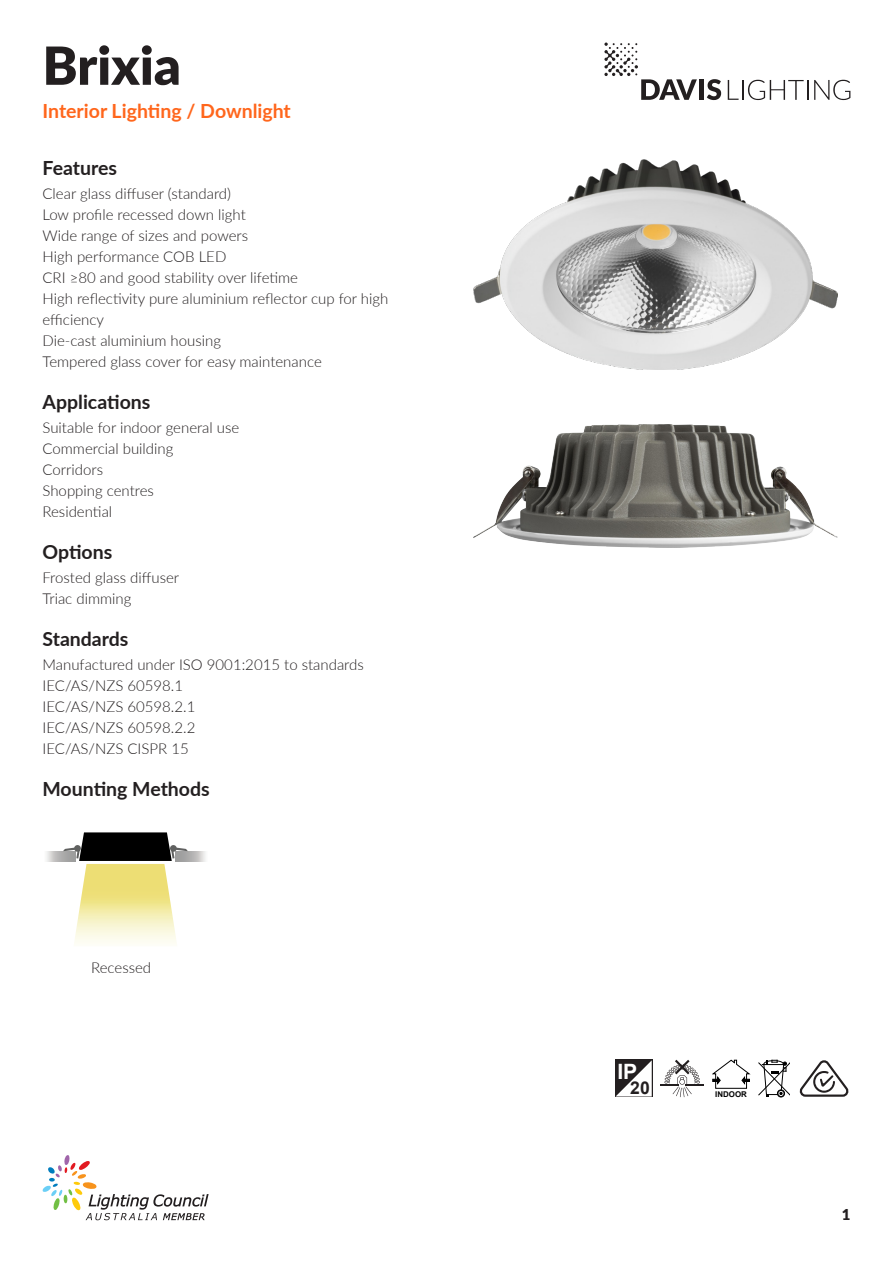
<style>
.page{position:relative;width:893px;height:1263px;background:#fff}
.page>*{position:absolute;margin:0;border:0;box-sizing:border-box;transform-origin:0 0}
.t1{font:900 52.5px "Lato";color:#231f20}
.t2{font:700 21.15px "Arial";color:#fff}
.t3{font:700 19.5px "Lato";color:#231f20}
.t4{font:700 19.5px "Lato";color:#ff661c}
.t5{font:700 17.55px "Arial";color:#231f20}
.t6{font:300 15px/21px "Lato";color:#231f20}
.t7{font:900 15px "Lato";color:#231f20}
.t8{font:700 7.95px "Arial";color:#000}
</style>
<div class="page">
<div style="left:699px;top:79px;width:5px;height:21px;background:#231f20"></div>
<svg style="left:707px;top:79px;width:14px;height:21px"></svg>
<svg style="left:728px;top:80px;width:11px;height:20px"></svg>
<hr style="left:742px;top:80px;width:2px;height:20px;background:#231f20">
<svg style="left:748px;top:80px;width:60px;height:20px"></svg>
<svg style="left:814px;top:80px;width:36px;height:20px"></svg>
<svg style="left:604px;top:43px;width:93px;height:57px"></svg>
<svg style="left:43px;top:1155px;width:166px;height:65px"></svg>
<svg style="left:799px;top:1060px;width:50px;height:37px"></svg>
<svg style="left:759px;top:1060px;width:31px;height:37px"></svg>
<svg style="left:712px;top:1060px;width:38px;height:29px"></svg>
<svg style="left:661px;top:1060px;width:42px;height:37px"></svg>
<img style="left:473px;top:159px;width:365px;height:211px">
<img style="left:473px;top:425px;width:365px;height:123px">
<svg style="left:46px;top:852px;width:17px;height:9px"></svg>
<svg style="left:188px;top:852px;width:18px;height:9px"></svg>
<svg style="left:63px;top:832px;width:125px;height:112px"></svg>
<svg style="left:615px;top:1060px;width:37px;height:37px"></svg>
<svg style="left:616px;top:1060px;width:36px;height:36px"></svg>
<h1 class="t1" style="left:43px;top:26px;width:140px">Brixia</h1>
<h3 class="t4" style="left:43px;top:97px;width:250px">Interior Lighting / Downlight</h3>
<p class="t3" style="left:43px;top:154px;width:76px">Features</p>
<p class="t6" style="left:43px;top:183px;width:190px">Clear glass diffuser (standard)</p>
<p class="t6" style="left:43px;top:204px;width:205px">Low profile recessed down light</p>
<p class="t6" style="left:43px;top:225px;width:207px">Wide range of sizes and powers</p>
<p class="t6" style="left:43px;top:246px;width:185px">High performance COB LED</p>
<p class="t6" style="left:43px;top:267px;width:257px">CRI ≥80 and good stability over lifetime</p>
<p class="t6" style="left:43px;top:288px;width:347px">High reflectivity pure aluminium reflector cup for high efficiency</p>
<p class="t6" style="left:43px;top:330px;width:180px">Die-cast aluminium housing</p>
<p class="t6" style="left:43px;top:351px;width:281px">Tempered glass cover for easy maintenance</p>
<p class="t3" style="left:43px;top:388px;width:109px">Applications</p>
<p class="t6" style="left:43px;top:417px;width:198px">Suitable for indoor general use</p>
<p class="t6" style="left:43px;top:438px;width:132px">Commercial building</p>
<p class="t6" style="left:43px;top:459px;width:62px">Corridors</p>
<p class="t6" style="left:43px;top:480px;width:113px">Shopping centres</p>
<p class="t6" style="left:43px;top:501px;width:71px">Residential</p>
<p class="t3" style="left:43px;top:538px;width:71px">Options</p>
<p class="t6" style="left:43px;top:567px;width:138px">Frosted glass diffuser</p>
<p class="t6" style="left:43px;top:588px;width:90px">Triac dimming</p>
<p class="t3" style="left:43px;top:625px;width:88px">Standards</p>
<p class="t6" style="left:43px;top:654px;width:323px">Manufactured under ISO 9001:2015 to standards</p>
<p class="t6" style="left:43px;top:675px;width:142px">IEC/AS/NZS 60598.1</p>
<p class="t6" style="left:43px;top:696px;width:154px">IEC/AS/NZS 60598.2.1</p>
<p class="t6" style="left:43px;top:717px;width:154px">IEC/AS/NZS 60598.2.2</p>
<p class="t6" style="left:43px;top:738px;width:148px">IEC/AS/NZS CISPR 15</p>
<p class="t3" style="left:43px;top:775px;width:169px">Mounting Methods</p>
<p class="t6" style="left:91px;top:957px;width:62px">Recessed</p>
<p class="t2" style="left:617px;top:1057px;width:21px">IP</p>
<p class="t5" style="left:630px;top:1076px;width:21px">20</p>
<p class="t8" style="left:715px;top:1088px;width:33px">INDOOR</p>
<p class="t7" style="left:842px;top:1204px;width:10px">1</p>
</div>
